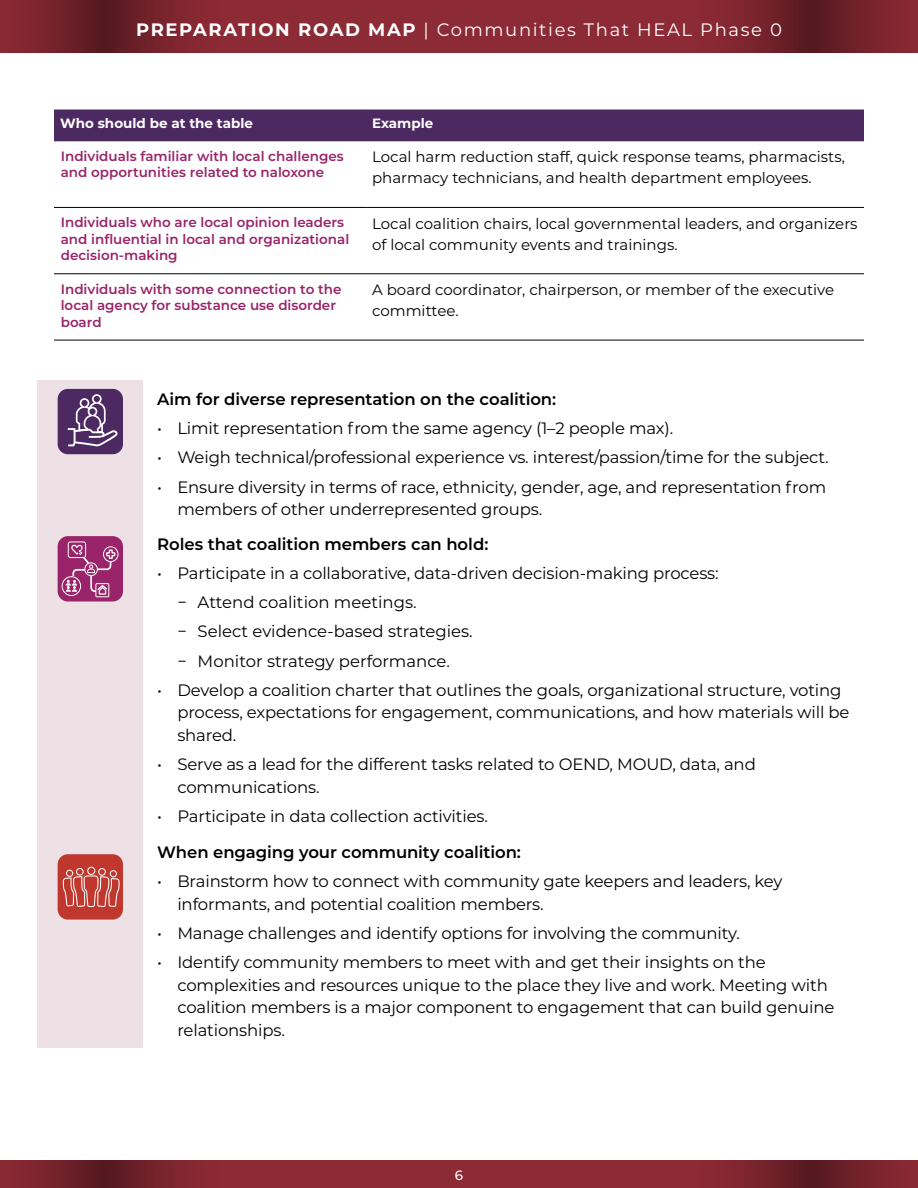
<style>
.page{position:relative;width:918px;height:1188px;background:#fff}
.page>*{position:absolute;margin:0;border:0;box-sizing:border-box;transform-origin:0 0}
.t1{font:18px "Montserrat";letter-spacing:.09em;color:#fff}
.t2{font:16.5px/22.5px "Montserrat";letter-spacing:-.01em;color:#000}
.t3{font:600 16.5px "Montserrat";letter-spacing:-.005em;color:#000}
.Table_Body{font:15px/21px "Montserrat";color:#000}
.Table_body_9pt{font:600 13.5px/16.5px "Montserrat";color:#992469}
.Table_Header{font:700 13.5px "Montserrat";color:#fff}
.t4{font:500 13.5px "Montserrat";color:#fff}
.s1{font-weight:700}
</style>
<div class="page">
<div style="left:0;top:0;width:918px;height:53px;background:#8c2a35"></div>
<svg style="left:28px;top:0;width:155px;height:53px"></svg>
<svg style="left:736px;top:0;width:155px;height:53px"></svg>
<div style="left:0;top:1160px;width:918px;height:28px;background:#8c2a35"></div>
<svg style="left:27px;top:1160px;width:156px;height:28px"></svg>
<svg style="left:735px;top:1160px;width:156px;height:28px"></svg>
<div style="left:37px;top:380px;width:106px;height:668px;background:#ede1e6"></div>
<div style="left:54px;top:110px;width:810px;height:31px;background:#4c2961"></div>
<svg style="left:54px;top:109px;width:312px;height:1px"></svg>
<svg style="left:366px;top:108px;width:498px;height:2px"></svg>
<hr style="left:54px;top:207px;width:312px;height:1px;background:#000">
<hr style="left:366px;top:207px;width:498px;height:1px;background:#000">
<hr style="left:54px;top:274px;width:312px;height:1px;background:#000">
<hr style="left:366px;top:274px;width:498px;height:1px;background:#000">
<hr style="left:54px;top:340px;width:312px;height:1px;background:#000">
<hr style="left:366px;top:340px;width:498px;height:1px;background:#000">
<div style="left:58px;top:536px;width:65px;height:65px;background:#992469;border-radius:10px"></div>
<div style="left:68px;top:542px;width:18px;height:16px;border:1px solid #fff;border-radius:2px"></div>
<div style="left:62px;top:576px;width:19px;height:20px;border:1px solid #fff;border-radius:50%"></div>
<div style="left:95px;top:583px;width:14px;height:14px;border:1px solid #fff"></div>
<div style="left:103px;top:546px;width:15px;height:16px;border:1px solid #fff;border-radius:50%"></div>
<svg style="left:66px;top:545px;width:50px;height:50px"></svg>
<div style="left:58px;top:389px;width:65px;height:65px;background:#4c2961;border-radius:10px"></div>
<svg style="left:68px;top:394px;width:50px;height:52px"></svg>
<div style="left:58px;top:854px;width:65px;height:66px;background:#c0382d;border-radius:10px"></div>
<svg style="left:63px;top:867px;width:57px;height:40px"></svg>
<p class="t1" style="left:136px;top:17px;width:647px"><span class="s1">PREPARATION ROAD MAP</span> | Communities That HEAL Phase 0</p>
<p class="Table_Header" style="left:60px;top:113px;width:195px">Who should be at the table</p>
<p class="Table_Header" style="left:372px;top:113px;width:63px">Example</p>
<p class="Table_body_9pt" style="left:61px;top:147px;width:285px">Individuals familiar with local challenges and opportunities related to naloxone</p>
<p class="Table_Body" style="left:372px;top:146px;width:474px">Local harm reduction staff, quick response teams, pharmacists, pharmacy technicians, and health department employees.</p>
<p class="Table_body_9pt" style="left:61px;top:214px;width:290px">Individuals who are local opinion leaders and influential in local and organizational decision-making</p>
<p class="Table_Body" style="left:372px;top:212px;width:487px">Local coalition chairs, local governmental leaders, and organizers of local community events and trainings.</p>
<p class="Table_body_9pt" style="left:61px;top:280px;width:282px">Individuals with some connection to the local agency for substance use disorder board</p>
<p class="Table_Body" style="left:372px;top:279px;width:464px">A board coordinator, chairperson, or member of the executive committee.</p>
<h4 class="t3" style="left:157px;top:387px;width:401px">Aim for diverse representation on the coalition:</h4>
<p class="t2" style="left:157px;top:416px;width:518px">• Limit representation from the same agency (1–2 people max).</p>
<p class="t2" style="left:157px;top:446px;width:673px">• Weigh technical/professional experience vs. interest/passion/time for the subject.</p>
<p class="t2" style="left:177px;top:475px;width:650px;text-indent:-20px">• Ensure diversity in terms of race, ethnicity, gender, age, and representation from members of other underrepresented groups.</p>
<h4 class="t3" style="left:157px;top:532px;width:333px">Roles that coalition members can hold:</h4>
<p class="t2" style="left:157px;top:561px;width:563px">• Participate in a collaborative, data-driven decision-making process:</p>
<p class="t2" style="left:177px;top:590px;width:241px">− Attend coalition meetings.</p>
<p class="t2" style="left:177px;top:620px;width:297px">− Select evidence-based strategies.</p>
<p class="t2" style="left:177px;top:649px;width:274px">− Monitor strategy performance.</p>
<p class="t2" style="left:177px;top:678px;width:674px;text-indent:-20px">• Develop a coalition charter that outlines the goals, organizational structure, voting process, expectations for engagement, communications, and how materials will be shared.</p>
<p class="t2" style="left:177px;top:752px;width:580px;text-indent:-20px">• Serve as a lead for the different tasks related to OEND, MOUD, data, and communications.</p>
<p class="t2" style="left:157px;top:804px;width:332px">• Participate in data collection activities.</p>
<h4 class="t3" style="left:157px;top:840px;width:365px">When engaging your community coalition:</h4>
<p class="t2" style="left:177px;top:869px;width:607px;text-indent:-20px">• Brainstorm how to connect with community gate keepers and leaders, key informants, and potential coalition members.</p>
<p class="t2" style="left:157px;top:921px;width:584px">• Manage challenges and identify options for involving the community.</p>
<p class="t2" style="left:177px;top:950px;width:659px;text-indent:-20px">• Identify community members to meet with and get their insights on the complexities and resources unique to the place they live and work. Meeting with coalition members is a major component to engagement that can build genuine relationships.</p>
<p class="t4" style="left:455px;top:1165px;width:10px">6</p>
</div>
